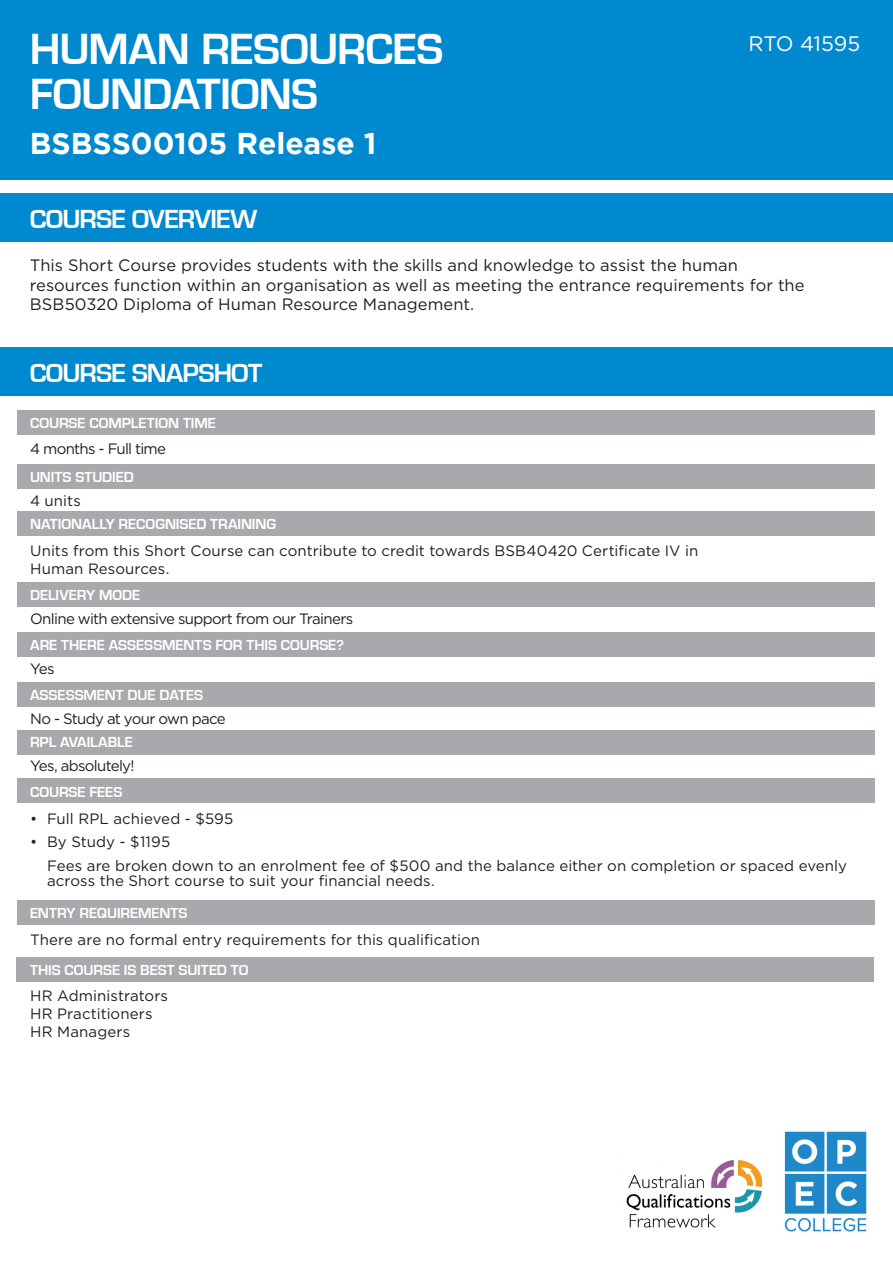
<style>
.page{position:relative;width:893px;height:1263px;background:#fff}
.page>*{position:absolute;margin:0;border:0;box-sizing:border-box;transform-origin:0 0}
.t1{font:700 45px/45px "Eurostile";letter-spacing:-.015em;color:#fff}
.t2{font:700 30px "Gotham";color:#fff}
.t3{font:700 27px "Eurostile";letter-spacing:-.03em;color:#fff}
.t4{font:21px "Gotham";letter-spacing:-.01em;color:#fff}
.t5{font:16.5px/19.8px "Gotham";color:#231f20}
.t6{font:15px/18px "Gotham";letter-spacing:.005em;color:#231f20}
.t7{font:700 15px "Eurostile";color:#fff}
.t8{font:15px "Gotham";letter-spacing:-.045em;color:#231f20}
.t9{font:15px "Gotham";letter-spacing:-.05em;color:#231f20}
</style>
<div class="page">
<img style="left:784px;top:1131px;width:83px;height:101px">
<img style="left:626px;top:1159px;width:136px;height:69px">
<div style="left:0;top:0;width:893px;height:180px;background:#0089cf"></div>
<div style="left:0;top:193px;width:893px;height:49px;background:#0089cf"></div>
<div style="left:0;top:347px;width:893px;height:49px;background:#0089cf"></div>
<div style="left:16px;top:957px;width:858px;height:24px;background:#a8a9ad"></div>
<div style="left:17px;top:410px;width:858px;height:25px;background:#a8a9ad"></div>
<div style="left:17px;top:465px;width:858px;height:24px;background:#a8a9ad"></div>
<div style="left:17px;top:512px;width:858px;height:24px;background:#a8a9ad"></div>
<div style="left:17px;top:582px;width:858px;height:25px;background:#a8a9ad"></div>
<div style="left:17px;top:632px;width:858px;height:25px;background:#a8a9ad"></div>
<div style="left:17px;top:682px;width:858px;height:24px;background:#a8a9ad"></div>
<div style="left:17px;top:730px;width:858px;height:25px;background:#a8a9ad"></div>
<div style="left:17px;top:779px;width:858px;height:24px;background:#a8a9ad"></div>
<div style="left:17px;top:900px;width:858px;height:25px;background:#a8a9ad"></div>
<h1 class="t1" style="left:30px;top:27px;width:415px">HUMAN RESOURCES<br>FOUNDATIONS</h1>
<h2 class="t2" style="left:30px;top:126px;width:348px">BSBSS00105 Release 1</h2>
<h3 class="t3" style="left:30px;top:204px;width:229px">COURSE OVERVIEW</h3>
<h3 class="t4" style="left:748px;top:30px;width:113px">RTO 41595</h3>
<p class="t5" style="left:30px;top:255px;width:776px">This Short Course provides students with the skills and knowledge to assist the human resources function within an organisation as well as meeting the entrance requirements for the<br>BSB50320 Diploma of Human Resource Management.</p>
<h3 class="t3" style="left:30px;top:358px;width:234px">COURSE SNAPSHOT</h3>
<p class="t7" style="left:30px;top:415px;width:187px">COURSE COMPLETION TIME</p>
<p class="t8" style="left:30px;top:439px;width:138px">4 months - Full time</p>
<p class="t7" style="left:30px;top:469px;width:105px">UNITS STUDIED</p>
<p class="t6" style="left:30px;top:491px;width:52px">4 units</p>
<p class="t7" style="left:30px;top:516px;width:248px">NATIONALLY RECOGNISED TRAINING</p>
<p class="t6" style="left:30px;top:541px;width:670px">Units from this Short Course can contribute to credit towards BSB40420 Certificate IV in<br>Human Resources.</p>
<p class="t7" style="left:30px;top:587px;width:112px">DELIVERY MODE</p>
<p class="t8" style="left:30px;top:609px;width:325px">Online with extensive support from our Trainers</p>
<p class="t7" style="left:30px;top:637px;width:316px">ARE THERE ASSESSMENTS FOR THIS COURSE?</p>
<p class="t6" style="left:30px;top:659px;width:26px">Yes</p>
<p class="t7" style="left:30px;top:687px;width:175px">ASSESSMENT DUE DATES</p>
<p class="t9" style="left:30px;top:709px;width:197px">No - Study at your own pace</p>
<p class="t7" style="left:30px;top:734px;width:104px">RPL AVAILABLE</p>
<p class="t9" style="left:30px;top:756px;width:106px">Yes, absolutely!</p>
<p class="t7" style="left:30px;top:784px;width:94px">COURSE FEES</p>
<p class="t6" style="left:30px;top:809px;width:205px">• Full RPL achieved - $595</p>
<p class="t6" style="left:47px;top:829px;width:801px;line-height:24px;text-indent:-17px">• By Study - $1195<br>Fees are broken down to an enrolment fee of $500 and the balance either on completion or spaced evenly</p>
<p class="t6" style="left:47px;top:871px;width:389px">across the Short course to suit your financial needs.</p>
<p class="t7" style="left:30px;top:904px;width:159px">ENTRY REQUIREMENTS</p>
<p class="t6" style="left:30px;top:930px;width:452px">There are no formal entry requirements for this qualification</p>
<p class="t7" style="left:30px;top:961px;width:220px">THIS COURSE IS BEST SUITED TO</p>
<p class="t6" style="left:30px;top:986px;width:139px">HR Administrators<br>HR Practitioners<br>HR Managers</p>
</div>
